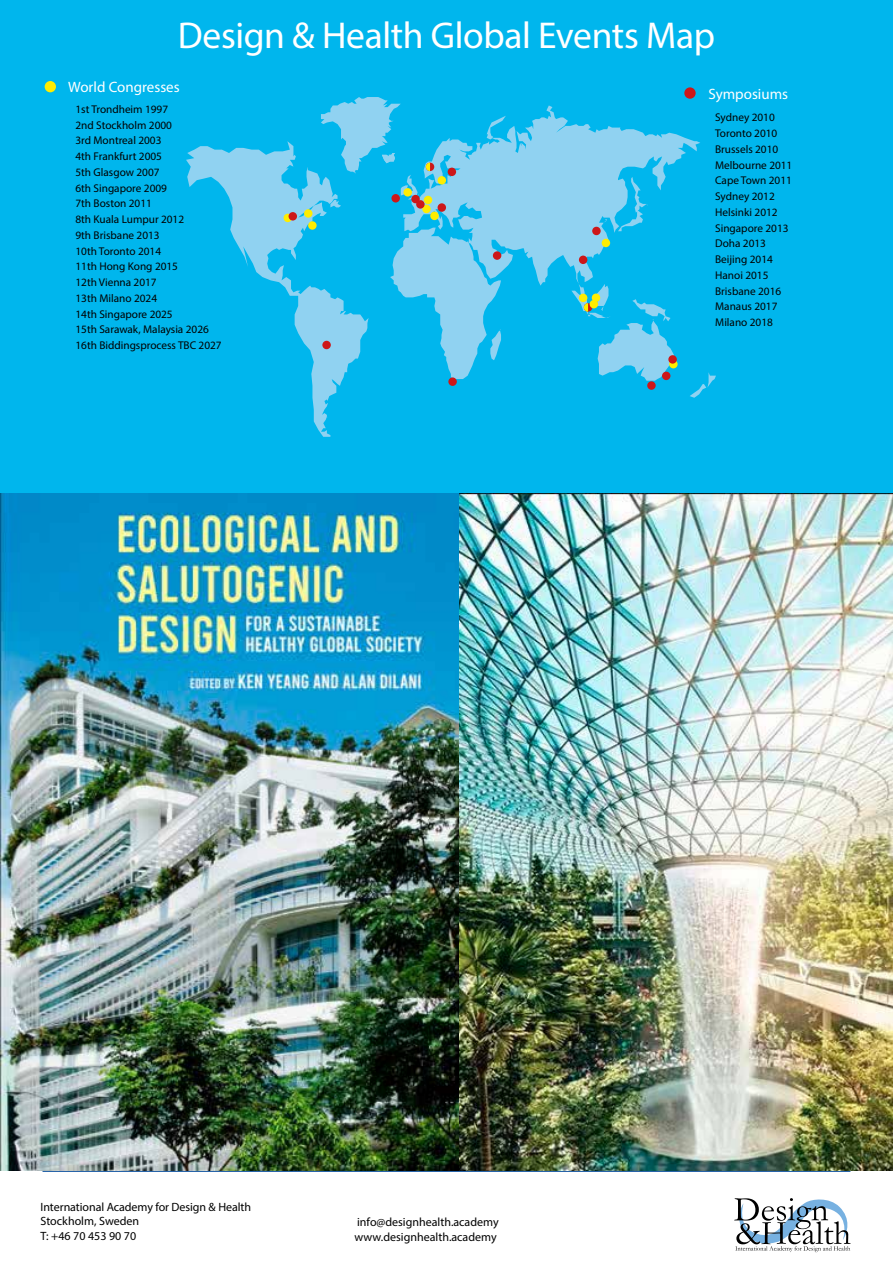
<style>
.page{position:relative;width:893px;height:1263px;background:#fff}
.page>*{position:absolute;margin:0;border:0;box-sizing:border-box;transform-origin:0 0}
.t1{font:37.5px "Myriad Pro";letter-spacing:-.01em;color:#fff}
.t2{font:15px "Myriad Pro";color:#fff}
.t3{font:12px/14.4px "Myriad Pro";color:#000}
.t4{font:11.25px/15.8px "Myriad Pro";color:#000}
</style>
<div class="page">
<div style="left:0;top:0;width:893px;height:493px;background:#00b6ed"></div>
<hr style="left:43px;top:1170px;width:807px;height:2px;background:#00489a">
<div style="left:684px;top:87px;width:12px;height:12px;background:#cd1719;border-radius:50%"></div>
<svg style="left:186px;top:141px;width:183px;height:296px;background:#27bdee"></svg>
<svg style="left:390px;top:228px;width:111px;height:151px;background:#2ebfee"></svg>
<svg style="left:690px;top:372px;width:26px;height:26px"></svg>
<svg style="left:403px;top:105px;width:297px;height:213px;background:#4bc4ee"></svg>
<div style="left:422px;top:205px;width:9px;height:8px;background:#ffed00;border-radius:50%"></div>
<svg style="left:416px;top:200px;width:9px;height:9px"></svg>
<div style="left:647px;top:381px;width:9px;height:9px;background:#cd1719;border-radius:50%"></div>
<div style="left:448px;top:377px;width:9px;height:9px;background:#cd1719;border-radius:50%"></div>
<div style="left:669px;top:360px;width:9px;height:8px;background:#ffed00;border-radius:50%"></div>
<div style="left:579px;top:294px;width:8px;height:8px;background:#ffed00;border-radius:50%"></div>
<div style="left:304px;top:209px;width:8px;height:9px;background:#ffed00;border-radius:50%"></div>
<div style="left:308px;top:221px;width:9px;height:9px;background:#ffed00;border-radius:50%"></div>
<div style="left:493px;top:251px;width:8px;height:9px;background:#cd1719;border-radius:50%"></div>
<div style="left:592px;top:227px;width:9px;height:8px;background:#cd1719;border-radius:50%"></div>
<svg style="left:584px;top:284px;width:90px;height:97px;background:#3bbfea"></svg>
<svg style="left:281px;top:97px;width:234px;height:110px;background:#3ac0ec"></svg>
<div style="left:45px;top:81px;width:11px;height:11px;background:#ffed00;border-radius:50%"></div>
<div style="left:602px;top:239px;width:8px;height:8px;background:#ffed00;border-radius:50%"></div>
<div style="left:411px;top:195px;width:9px;height:8px;background:#cd1719;border-radius:50%"></div>
<div style="left:438px;top:203px;width:8px;height:9px;background:#cd1719;border-radius:50%"></div>
<div style="left:579px;top:256px;width:8px;height:8px;background:#cd1719;border-radius:50%"></div>
<div style="left:430px;top:212px;width:9px;height:8px;background:#ffed00;border-radius:50%"></div>
<div style="left:668px;top:355px;width:9px;height:9px;background:#cd1719;border-radius:50%"></div>
<svg style="left:734px;top:1198px;width:117px;height:54px"></svg>
<svg style="left:284px;top:214px;width:8px;height:8px"></svg>
<div style="left:289px;top:212px;width:8px;height:9px;background:#cd1719;border-radius:50%"></div>
<div style="left:391px;top:194px;width:9px;height:8px;background:#cd1719;border-radius:50%"></div>
<div style="left:322px;top:341px;width:9px;height:8px;background:#cd1719;border-radius:50%"></div>
<img style="left:0;top:493px;width:893px;height:678px">
<div style="left:424px;top:196px;width:8px;height:8px;background:#ffed00;border-radius:50%"></div>
<div style="left:590px;top:300px;width:8px;height:8px;background:#ffed00;border-radius:50%"></div>
<div style="left:592px;top:294px;width:8px;height:8px;background:#ffed00;border-radius:50%"></div>
<h1 class="t1" style="left:178px;top:12px;width:539px">Design &amp; Health Global Events Map</h1>
<h2 class="t2" style="left:68px;top:78px;width:113px">World Congresses</h2>
<p class="t4" style="left:75px;top:101px;width:148px">1st Trondheim 1997<br>2nd Stockholm 2000<br>3rd Montreal 2003<br>4th Frankfurt 2005<br>5th Glasgow 2007<br>6th Singapore 2009<br>7th Boston 2011<br>8th Kuala Lumpur 2012<br>9th Brisbane 2013<br>10th Toronto 2014<br>11th Hong Kong 2015<br>12th Vienna 2017<br>13th Milano 2024<br>14th Singapore 2025<br>15th Sarawak, Malaysia 2026<br>16th Biddingsprocess TBC 2027</p>
<h2 class="t2" style="left:708px;top:84px;width:81px">Symposiums</h2>
<p class="t4" style="left:715px;top:110px;width:79px">Sydney 2010<br>Toronto 2010<br>Brussels 2010<br>Melbourne 2011<br>Cape Town 2011<br>Sydney 2012<br>Helsinki 2012<br>Singapore 2013<br>Doha 2013<br>Beijing 2014<br>Hanoi 2015<br>Brisbane 2016<br>Manaus 2017<br>Milano 2018</p>
<p class="t3" style="left:40px;top:1199px;width:212px">International Academy for Design &amp; Health<br>Stockholm, Sweden<br>T: +46 70 453 90 70</p>
<p class="t3" style="left:355px;top:1215px;width:146px">info@designhealth.academy www.designhealth.academy</p>
</div>
